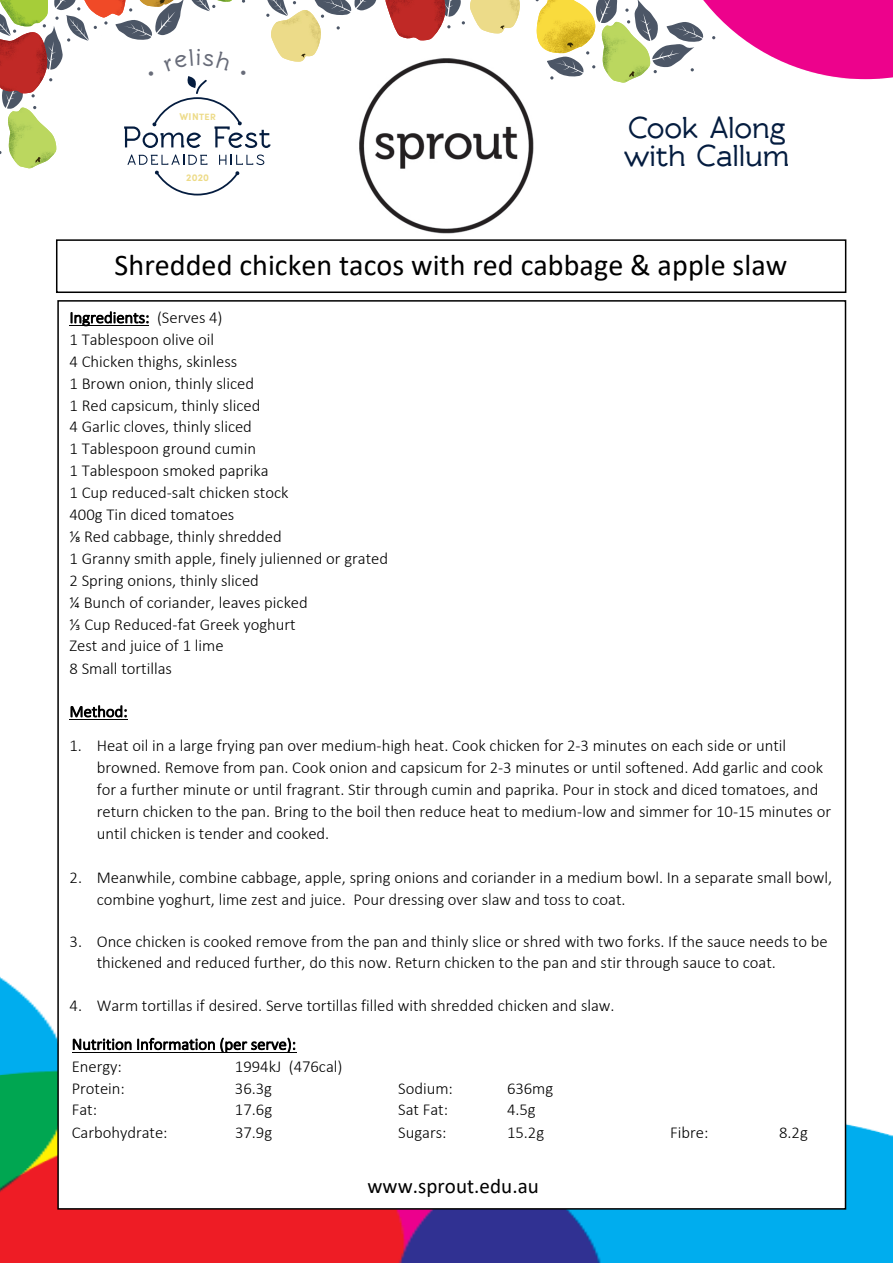
<style>
.page{position:relative;width:893px;height:1263px;background:#fff}
.page>*{position:absolute;margin:0;border:0;box-sizing:border-box;transform-origin:0 0}
.t1{font:700 31.05px/28.3px "Rawengulk";letter-spacing:-.01em;color:#041c3f}
.t2{font:30.15px "Calibri";color:#000}
.t3{font:21px "Calibri";letter-spacing:.005em;color:#000}
.t4{font:300 16.65px/21.9px "Calibri";color:#000}
.t5{font:300 16.35px "Calibri";color:#000}
.t6{font:700 9.9px "Sofia Pro";color:#eddb88}
.t7{font:700 9.75px "Sofia Pro";color:#eddb88}
.s1{font-size:9.15px}
.s2{font-size:16.65px}
</style>
<div class="page">
<img style="left:0;top:969px;width:892px;height:294px">
<img style="left:374px;top:104px;width:160px;height:130px">
<div style="left:58px;top:301px;width:787px;height:908px;background:#fff"></div>
<hr style="left:70px;top:325px;width:79px;height:1px;background:#000">
<hr style="left:70px;top:719px;width:58px;height:1px;background:#000">
<div style="left:56px;top:239px;width:790px;height:54px;border:2px solid #000"></div>
<hr style="left:72px;top:1052px;width:224px;height:1px;background:#000">
<svg style="left:536px;top:0;width:357px;height:83px"></svg>
<svg style="left:0;top:0;width:523px;height:195px"></svg>
<p class="t7" style="left:179px;top:109px;width:38px">WIN<span class="s1">TER</span></p>
<p class="t6" style="left:186px;top:170px;width:25px">2020</p>
<h1 class="t1" style="left:624px;top:113px;width:167px">Cook Along with Callum</h1>
<h2 class="t2" style="left:115px;top:247px;width:674px">Shredded chicken tacos with red cabbage &amp; apple slaw</h2>
<p class="t5" style="left:70px;top:307px;width:155px">Ingredients: <span class="s2">(Serves 4)</span></p>
<p class="t4" style="left:70px;top:328px;width:320px">1 Tablespoon olive oil<br>4 Chicken thighs, skinless<br>1 Brown onion, thinly sliced<br>1 Red capsicum, thinly sliced<br>4 Garlic cloves, thinly sliced<br>1 Tablespoon ground cumin<br>1 Tablespoon smoked paprika<br>1 Cup reduced-salt chicken stock<br>400g Tin diced tomatoes<br>⅛ Red cabbage, thinly shredded<br>1 Granny smith apple, finely julienned or grated<br>2 Spring onions, thinly sliced<br>¼ Bunch of coriander, leaves picked<br>⅓ Cup Reduced-fat Greek yoghurt<br>Zest and juice of 1 lime<br>8 Small tortillas</p>
<p class="t5" style="left:70px;top:701px;width:60px">Method:</p>
<p class="t4" style="left:97px;top:734px;width:736px;text-indent:-27px">1. Heat oil in a large frying pan over medium-high heat. Cook chicken for 2-3 minutes on each side or until browned. Remove from pan. Cook onion and capsicum for 2-3 minutes or until softened. Add garlic and cook for a further minute or until fragrant. Stir through cumin and paprika. Pour in stock and diced tomatoes, and return chicken to the pan. Bring to the boil then reduce heat to medium-low and simmer for 10-15 minutes or until chicken is tender and cooked.</p>
<p class="t4" style="left:97px;top:866px;width:737px;text-indent:-27px">2. Meanwhile, combine cabbage, apple, spring onions and coriander in a medium bowl. In a separate small bowl, combine yoghurt, lime zest and juice. Pour dressing over slaw and toss to coat.</p>
<p class="t4" style="left:97px;top:930px;width:732px;text-indent:-27px">3. Once chicken is cooked remove from the pan and thinly slice or shred with two forks. If the sauce needs to be thickened and reduced further, do this now. Return chicken to the pan and stir through sauce to coat.</p>
<p class="t4" style="left:70px;top:994px;width:547px">4. Warm tortillas if desired. Serve tortillas filled with shredded chicken and slaw.</p>
<p class="t5" style="left:72px;top:1034px;width:226px">Nutrition Information (per serve):</p>
<p class="t4" style="left:72px;top:1055px;width:52px">Energy:</p>
<p class="t4" style="left:235px;top:1055px;width:109px">1994kJ (476cal)</p>
<p class="t4" style="left:72px;top:1077px;width:55px">Protein:</p>
<p class="t4" style="left:235px;top:1077px;width:39px">36.3g</p>
<p class="t4" style="left:398px;top:1077px;width:56px">Sodium:</p>
<p class="t4" style="left:507px;top:1077px;width:48px">636mg</p>
<p class="t4" style="left:72px;top:1099px;width:27px">Fat:</p>
<p class="t4" style="left:235px;top:1099px;width:39px">17.6g</p>
<p class="t4" style="left:398px;top:1099px;width:51px">Sat Fat:</p>
<p class="t4" style="left:507px;top:1099px;width:30px">4.5g</p>
<p class="t4" style="left:72px;top:1121px;width:97px">Carbohydrate:</p>
<p class="t4" style="left:235px;top:1121px;width:39px">37.9g</p>
<p class="t4" style="left:398px;top:1121px;width:50px">Sugars:</p>
<p class="t4" style="left:507px;top:1121px;width:39px">15.2g</p>
<p class="t4" style="left:670px;top:1121px;width:40px">Fibre:</p>
<p class="t4" style="left:779px;top:1121px;width:30px">8.2g</p>
<p class="t3" style="left:367px;top:1173px;width:173px">www.sprout.edu.au</p>
</div>
